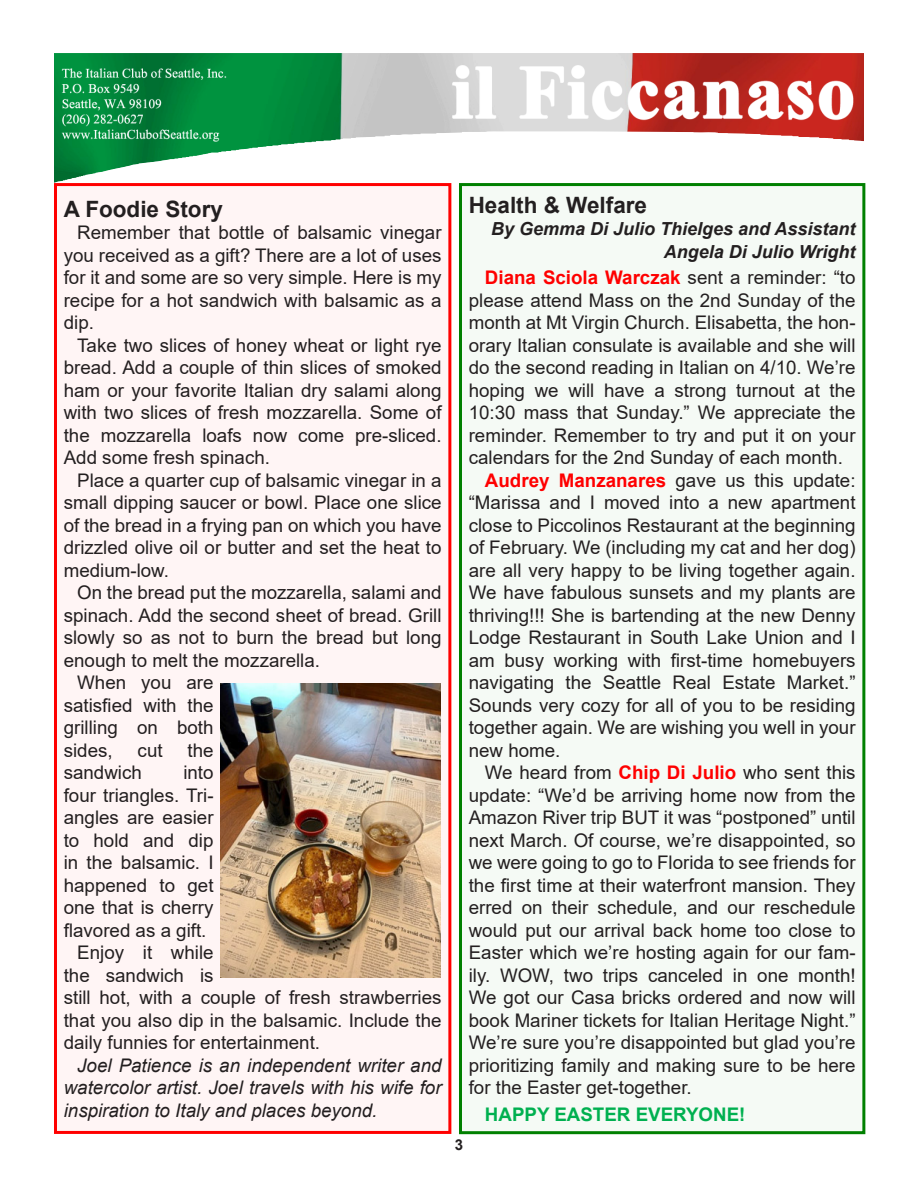
<style>
.page{position:relative;width:918px;height:1188px;background:#fff}
.page>*{position:absolute;margin:0;border:0;box-sizing:border-box;transform-origin:0 0}
.Head1{font:700 22.5px "Arial";color:#231f20}
.Body_Text{font:18.75px/22.5px "Arial";color:#231f20;text-align:justify}
.Body1{font:18.75px/22.5px "Arial";color:#231f20;text-align:justify}
.Body1-2{font:italic 18.75px/22.5px "Arial";color:#231f20;text-align:justify}
.Body_Text-2{font:700 18.75px "Arial";color:#00b050}
.body1_author{font:italic 700 18px/23.4px "Arial";color:#231f20;text-align:right}
.t1{font:700 15px "Arial";color:#231f20}
.s1{font-weight:700;color:#f00}
</style>
<div class="page">
<img style="left:54px;top:53px;width:810px;height:130px">
<div style="left:460px;top:185px;width:404px;height:948px;background:#f5faf5"></div>
<div style="left:459px;top:183px;width:406px;height:951px;border:3px solid #008000"></div>
<div style="left:56px;top:185px;width:394px;height:947px;background:#fff5f5"></div>
<div style="left:54px;top:183px;width:397px;height:951px;border:3px solid #f00"></div>
<img style="left:220px;top:683px;width:221px;height:294px">
<p class="Head1" style="left:64px;top:193px;width:161px">A Foodie Story</p>
<p class="Body1" style="left:64px;top:221px;width:379px;text-indent:14px">Remember that bottle of balsamic vinegar you received as a gift? There are a lot of uses for it and some are so very simple. Here is my recipe for a hot sandwich with balsamic as a dip.</p>
<p class="Body1" style="left:64px;top:334px;width:379px;text-indent:14px">Take two slices of honey wheat or light rye bread. Add a couple of thin slices of smoked ham or your favorite Italian dry salami along with two slices of fresh mozzarella. Some of the mozzarella loafs now come pre-sliced.<br>Add some fresh spinach.</p>
<p class="Body1" style="left:64px;top:469px;width:379px;text-indent:14px">Place a quarter cup of balsamic vinegar in a small dipping saucer or bowl. Place one slice of the bread in a frying pan on which you have drizzled olive oil or butter and set the heat to medium-low.</p>
<p class="Body1" style="left:64px;top:581px;width:379px;text-indent:14px">On the bread put the mozzarella, salami and spinach. Add the second sheet of bread. Grill slowly so as not to burn the bread but long enough to melt the mozzarella.</p>
<p class="Body1" style="left:64px;top:671px;width:151px;text-indent:14px">When you are satisfied with the grilling on both sides,</p>
<p class="Body1" style="left:138px;top:739px;width:27px">cut</p>
<p class="Body1" style="left:188px;top:739px;width:28px">the</p>
<p class="Body1" style="left:64px;top:761px;width:80px">sandwich</p>
<p class="Body1" style="left:64px;top:761px;width:151px;text-indent:120px">into four triangles. Tri&shy;angles are easier to hold and dip in the balsamic. I happened to get one that is cherry flavored as a gift.</p>
<p class="Body1" style="left:64px;top:941px;width:379px;text-align:left;text-indent:14px">Enjoy it while<br>the sandwich is<br>still hot, with a couple of fresh strawberries that you also dip in the balsamic. Include the daily funnies for entertainment.</p>
<p class="Body1-2" style="left:64px;top:1054px;width:379px;text-indent:14px">Joel Patience is an independent writer and watercolor artist. Joel travels with his wife for inspiration to Italy and places beyond.</p>
<p class="Head1" style="left:469px;top:189px;width:180px">Health &amp; Welfare</p>
<p class="body1_author" style="left:491px;top:217px;width:366px">By Gemma Di Julio Thielges and Assistant<br>Angela Di Julio Wright</p>
<p class="Body_Text" style="left:469px;top:266px;width:388px;text-indent:16px"><span class="s1">Diana Sciola Warczak</span> sent a reminder: “to please attend Mass on the 2nd Sunday of the month at Mt Virgin Church. Elisabetta, the hon&shy;orary Italian consulate is available and she will do the second reading in Italian on 4/10. We’re hoping we will have a strong turnout at the 10:30 mass that Sunday.” We appreciate the reminder. Remember to try and put it on your calendars for the 2nd Sunday of each month.</p>
<p class="Body_Text" style="left:469px;top:469px;width:388px;text-indent:16px"><span class="s1">Audrey Manzanares</span> gave us this update: “Marissa and I moved into a new apartment close to Piccolinos Restaurant at the beginning of February. We (including my cat and her dog) are all very happy to be living together again.<br>We have fabulous sunsets and my plants are thriving!!! She is bartending at the new Denny Lodge Restaurant in South Lake Union and I am busy working with first-time homebuyers navigating the Seattle Real Estate Market.” Sounds very cozy for all of you to be residing together again. We are wishing you well in your new home.</p>
<p class="Body_Text" style="left:469px;top:761px;width:388px;text-indent:16px">We heard from <span class="s1">Chip Di Julio</span> who sent this update: “We’d be arriving home now from the Amazon River trip BUT it was “postponed” until next March. Of course, we’re disappointed, so we were going to go to Florida to see friends for the first time at their waterfront mansion. They erred on their schedule, and our reschedule would put our arrival back home too close to Easter which we’re hosting again for our fam&shy;ily. WOW, two trips canceled in one month!<br>We got our Casa bricks ordered and now will book Mariner tickets for Italian Heritage Night.” We’re sure you’re disappointed but glad you’re prioritizing family and making sure to be here for the Easter get-together.</p>
<p class="Body_Text-2" style="left:485px;top:1101px;width:262px">HAPPY EASTER EVERYONE!</p>
<p class="t1" style="left:455px;top:1134px;width:10px">3</p>
</div>
